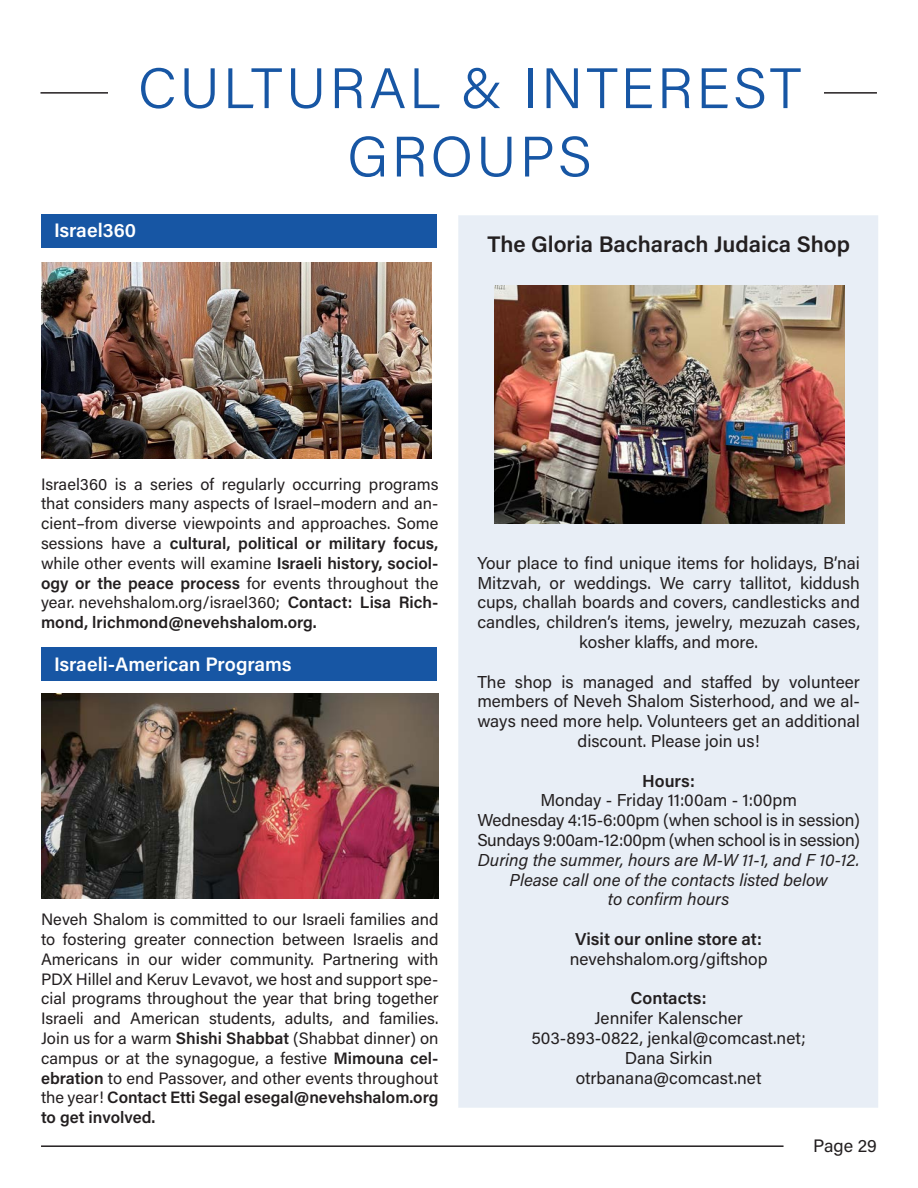
<style>
.page{position:relative;width:918px;height:1188px;background:#fff}
.page>*{position:absolute;margin:0;border:0;box-sizing:border-box;transform-origin:0 0}
.t1{font:300 57px/68.4px "Acumin Pro";letter-spacing:.055em;color:#1756a4;text-align:center}
.t2{font:600 22.5px "Acumin Pro";color:#231f20}
.t3{font:600 19.5px "Acumin Pro";color:#fff}
.t4{font:18px "Acumin Pro";color:#231f20}
.Normal_wrd_8{font:17.25px/19.8px "Acumin Pro";color:#231f20;text-align:center}
.Normal_wrd_8-2{font:italic 17.25px "Acumin Pro";color:#231f20}
.Normal_wrd_8-3{font:17.25px "Acumin Pro";letter-spacing:-.02em;color:#231f20}
.Normal_wrd_8-4{font:600 17.25px "Acumin Pro";color:#231f20}
.Normal_wrd_17{font:16.5px/19.8px "Acumin Pro";color:#231f20;text-align:justify}
.s1{font-weight:600}
</style>
<div class="page">
<hr style="left:41px;top:1145px;width:743px;height:2px;background:#231f20">
<div style="left:458px;top:215px;width:420px;height:893px;background:#e8eef6"></div>
<hr style="left:40px;top:92px;width:837px;height:2px;background:#231f20">
<div style="left:108px;top:54px;width:716px;height:69px;background:#fff"></div>
<img style="left:494px;top:285px;width:350px;height:239px">
<img style="left:41px;top:262px;width:391px;height:197px">
<div style="left:41px;top:214px;width:395px;height:34px;background:#1756a4"></div>
<div style="left:41px;top:648px;width:395px;height:33px;background:#1756a4"></div>
<img style="left:41px;top:693px;width:397px;height:206px">
<p class="t1" style="left:138px;top:52px;width:665px">CULTURAL &amp; INTEREST<br>GROUPS</p>
<p class="t3" style="left:54px;top:217px;width:84px">Israel360</p>
<p class="t2" style="left:487px;top:229px;width:364px">The Gloria Bacharach Judaica Shop</p>
<p class="Normal_wrd_17" style="left:41px;top:473px;width:399px">Israel360 is a series of regularly occurring programs that considers many aspects of Israel–modern and an&shy;cient–from diverse viewpoints and approaches. Some sessions have a <span class="s1">cultural, political or military focus, </span>while other events will examine <span class="s1">Israeli history, sociol&shy;ogy or the peace process</span> for events throughout the year. nevehshalom.org/israel360; <span class="s1">Contact: Lisa Rich&shy;mond, lrichmond@nevehshalom.org.</span></p>
<p class="t3" style="left:54px;top:650px;width:239px">Israeli-American Programs</p>
<p class="Normal_wrd_17" style="left:41px;top:909px;width:399px">Neveh Shalom is committed to our Israeli families and to fostering greater connection between Israelis and Americans in our wider community. Partnering with PDX Hillel and Keruv Levavot, we host and support spe&shy;cial programs throughout the year that bring together Israeli and American students, adults, and families.<br>Join us for a warm <span class="s1">Shishi Shabbat</span> (Shabbat dinner) on campus or at the synagogue, a festive <span class="s1">Mimouna cel&shy;ebration</span> to end Passover, and other events throughout the year! <span class="s1">Contact Etti Segal esegal@nevehshalom.org to get involved.</span></p>
<p class="Normal_wrd_8" style="left:477px;top:552px;width:384px">Your place to find unique items for holidays, B’nai Mitzvah, or weddings. We carry tallitot, kiddush cups, challah boards and covers, candlesticks and candles, children’s items, jewelry, mezuzah cases, kosher klaffs, and more.</p>
<p class="Normal_wrd_8" style="left:477px;top:671px;width:384px">The shop is managed and staffed by volunteer members of Neveh Shalom Sisterhood, and we al&shy;ways need more help. Volunteers get an additional discount. Please join us!</p>
<p class="Normal_wrd_8-4" style="left:642px;top:769px;width:54px">Hours:</p>
<p class="Normal_wrd_8" style="left:540px;top:790px;width:258px">Monday - Friday 11:00am - 1:00pm</p>
<p class="Normal_wrd_8" style="left:477px;top:810px;width:384px">Wednesday 4:15-6:00pm (when school is in session)</p>
<p class="Normal_wrd_8-3" style="left:477px;top:828px;width:384px">Sundays 9:00am-12:00pm (when school is in session)</p>
<p class="Normal_wrd_8-2" style="left:478px;top:848px;width:383px">During the summer, hours are M-W 11-1, and F 10-12.</p>
<p class="Normal_wrd_8-2" style="left:509px;top:868px;width:320px">Please call one of the contacts listed below</p>
<p class="Normal_wrd_8-2" style="left:608px;top:887px;width:123px">to confirm hours</p>
<p class="Normal_wrd_8-4" style="left:575px;top:927px;width:188px">Visit our online store at:</p>
<p class="Normal_wrd_8" style="left:570px;top:948px;width:199px">nevehshalom.org/giftshop</p>
<p class="Normal_wrd_8-4" style="left:631px;top:986px;width:78px">Contacts:</p>
<p class="Normal_wrd_8" style="left:594px;top:1008px;width:150px">Jennifer Kalenscher</p>
<p class="Normal_wrd_8" style="left:531px;top:1027px;width:276px">503-893-0822, jenkal@comcast.net;</p>
<p class="Normal_wrd_8" style="left:625px;top:1047px;width:89px">Dana Sirkin</p>
<p class="Normal_wrd_8" style="left:576px;top:1067px;width:187px">otrbanana@comcast.net</p>
<p class="t4" style="left:813px;top:1133px;width:65px">Page 29</p>
</div>
